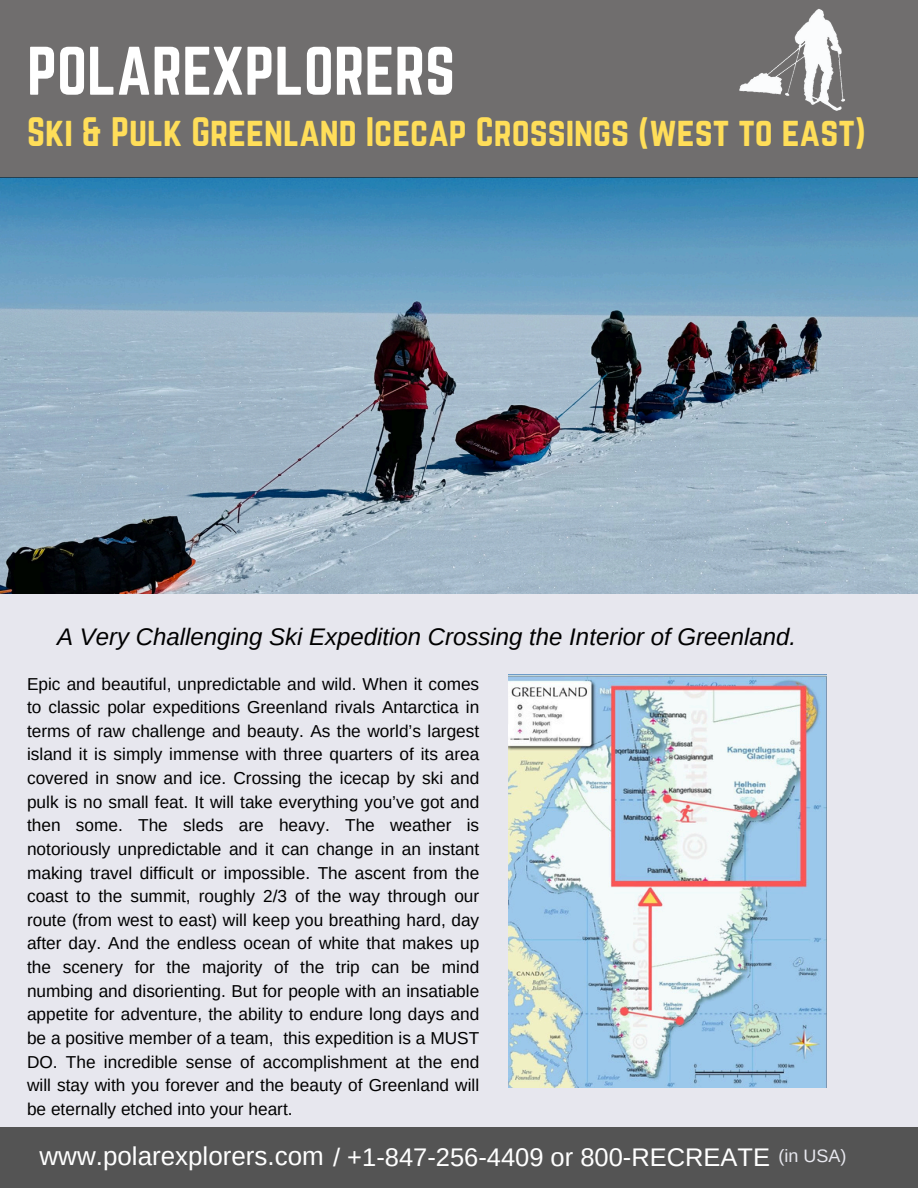
<style>
.page{position:relative;width:918px;height:1188px;background:#fff}
.page>*{position:absolute;margin:0;border:0;box-sizing:border-box;transform-origin:0 0}
.t1{font:60px "Norwester";color:#fff}
.t2{font:36px "Norwester";color:#ffde59}
.t3{font:25.5px "Arimo";color:#fff}
.t4{font:italic 24px "Arimo";color:#000}
.t5{font:18px "Arimo";color:#e7e7ee}
.t6{font:17.25px/23.7px "Arimo";color:#000;text-align:justify}
.s1{font-size:25.95px}
</style>
<div class="page">
<img style="left:0;top:178px;width:918px;height:416px">
<div style="left:0;top:0;width:918px;height:178px;background:#706e6e"></div>
<div style="left:0;top:594px;width:918px;height:594px;background:#e7e7ee"></div>
<img style="left:739px;top:9px;width:106px;height:102px">
<div style="left:0;top:1127px;width:918px;height:61px;background:#545454"></div>
<img style="left:509px;top:674px;width:317px;height:413px">
<h1 class="t1" style="left:27px;top:35px;width:430px">POLAREXPLORERS</h1>
<h3 class="t2" style="left:27px;top:110px;width:840px">Ski &amp; Pulk Greenland Icecap Crossings (west to east)</h3>
<p class="t4" style="left:57px;top:624px;width:740px">A Very Challenging Ski Expedition Crossing the Interior of Greenland.</p>
<h3 class="t6" style="left:27px;top:672px;width:454px">Epic and beautiful, unpredictable and wild. When it comes to classic polar expeditions Greenland rivals Antarctica in terms of raw challenge and beauty. As the world’s largest island it is simply immense with three quarters of its area covered in snow and ice. Crossing the icecap by ski and pulk is no small feat. It will take everything you’ve got and then some. The sleds are heavy. The weather is notoriously unpredictable and it can change in an instant making travel difficult or impossible. The ascent from the coast to the summit, roughly 2/3 of the way through our route (from west to east) will keep you breathing hard, day after day. And the endless ocean of white that makes up the scenery for the majority of the trip can be mind numbing and disorienting. But for people with an insatiable appetite for adventure, the ability to endure long days and be a positive member of a team, this expedition is a MUST DO. The incredible sense of accomplishment at the end will stay with you forever and the beauty of Greenland will be eternally etched into your heart.</h3>
<p class="t3" style="left:40px;top:1142px;width:732px"><span class="s1">www.polarexplorers.com</span> / +1-847-256-4409 or 800-RECREATE</p>
<h3 class="t5" style="left:779px;top:1145px;width:69px">(in USA)</h3>
</div>
